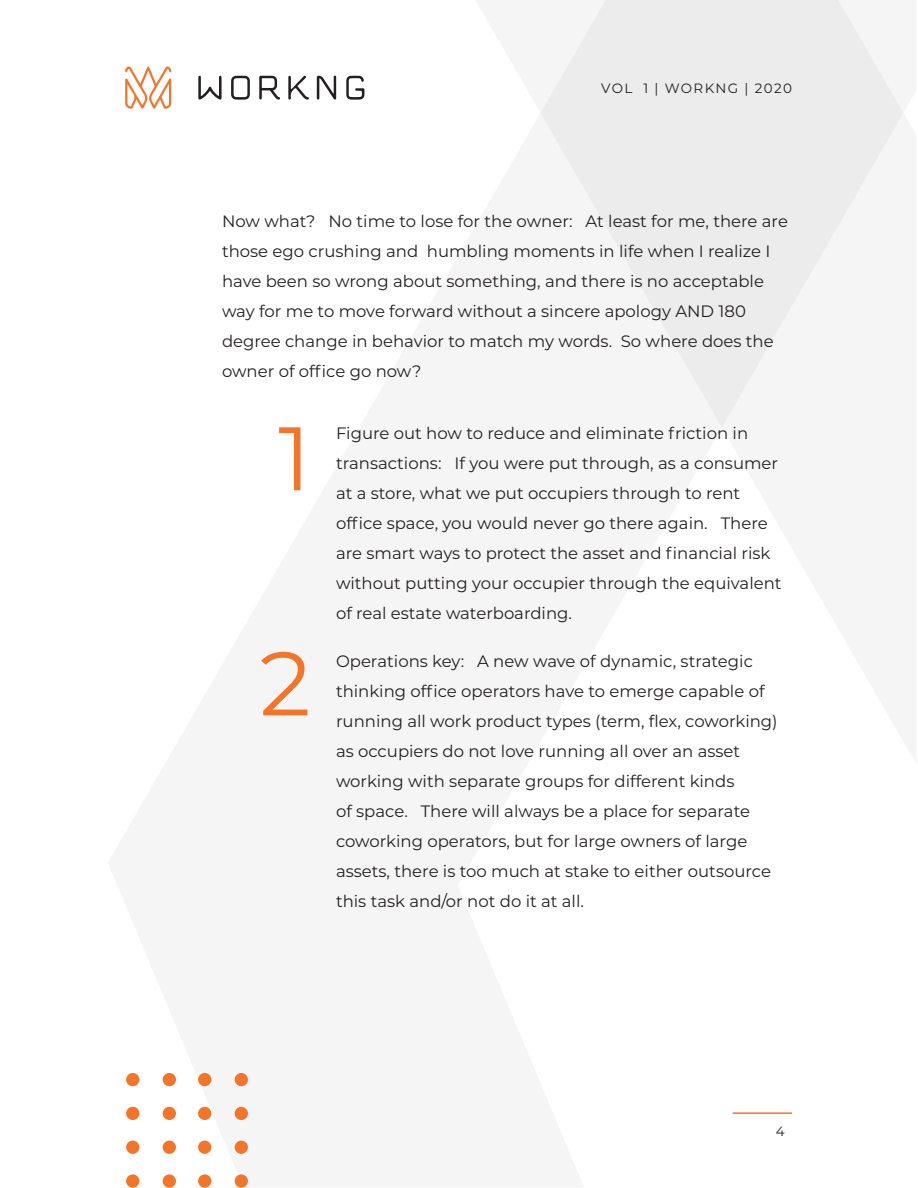
<style>
.page{position:relative;width:918px;height:1188px;background:#fff}
.page>*{position:absolute;margin:0;border:0;box-sizing:border-box;transform-origin:0 0}
.t1{font:90px "Montserrat";color:#f3752a}
.t2{font:16.5px/30px "Montserrat";color:#231f20}
.t3{font:13.5px "Montserrat";letter-spacing:.1em;color:#231f20}
</style>
<div class="page">
<svg style="left:540px;top:0;width:363px;height:427px;fill:#ececec"></svg>
<svg style="left:235px;top:1073px;width:13px;height:115px"></svg>
<svg style="left:198px;top:1073px;width:13px;height:115px"></svg>
<svg style="left:163px;top:1073px;width:13px;height:115px"></svg>
<svg style="left:126px;top:1073px;width:13px;height:115px"></svg>
<svg style="left:125px;top:67px;width:46px;height:42px"></svg>
<svg style="left:198px;top:76px;width:24px;height:24px"></svg>
<svg style="left:259px;top:76px;width:21px;height:24px"></svg>
<svg style="left:317px;top:76px;width:19px;height:24px"></svg>
<svg style="left:231px;top:76px;width:19px;height:24px"></svg>
<svg style="left:346px;top:76px;width:18px;height:24px"></svg>
<svg style="left:288px;top:76px;width:21px;height:24px"></svg>
<hr style="left:733px;top:1112px;width:59px;height:2px;background:#f3752a">
<p class="t3" style="left:601px;top:79px;width:192px">VOL 1 | WORKNG | 2020</p>
<p class="t2" style="left:222px;top:205px;width:567px">Now what? No time to lose for the owner: At least for me, there are those ego crushing and humbling moments in life when I realize I have been so wrong about something, and there is no acceptable way for me to move forward without a sincere apology AND 180 degree change in behavior to match my words. So where does the owner of office go now?</p>
<p class="t1" style="left:278px;top:397px;width:34px">1</p>
<p class="t1" style="left:260px;top:622px;width:53px">2</p>
<p class="t2" style="left:336px;top:418px;width:447px">Figure out how to reduce and eliminate friction in transactions: If you were put through, as a consumer at a store, what we put occupiers through to rent office space, you would never go there again. There are smart ways to protect the asset and financial risk without putting your occupier through the equivalent of real estate waterboarding.</p>
<p class="t2" style="left:336px;top:646px;width:443px">Operations key: A new wave of dynamic, strategic thinking office operators have to emerge capable of running all work product types (term, flex, coworking) as occupiers do not love running all over an asset working with separate groups for different kinds<br>of space. There will always be a place for separate coworking operators, but for large owners of large assets, there is too much at stake to either outsource this task and/or not do it at all.</p>
<p class="t3" style="left:776px;top:1122px;width:10px">4</p>
</div>
